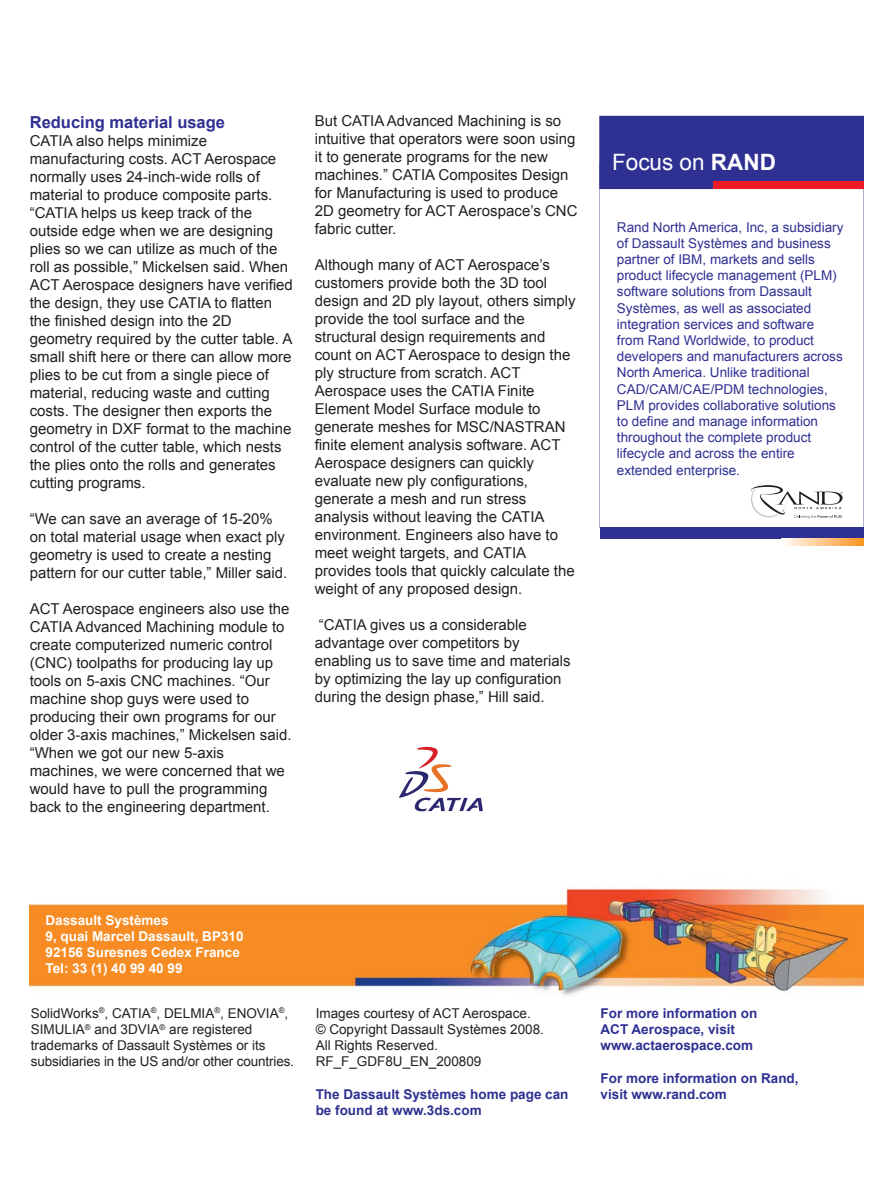
<style>
.page{position:relative;width:893px;height:1188px;background:#fff}
.page>*{position:absolute;margin:0;border:0;box-sizing:border-box;transform-origin:0 0}
.t1{font:22.5px "Arial";color:#fff}
.t2{font:700 16.5px "Arial";color:#2e3092}
.t3{font:15px/18px "Arial";color:#231f20}
.t4{font:13.5px/16.2px "Arial";color:#2e3092}
.t5{font:13.5px/16.2px "Arial";color:#231f20}
.t6{font:700 13.5px/16.2px "Arial";color:#2e3092}
.t7{font:700 13.5px/16.2px "Arial";color:#fff}
.s1{font-weight:700}
</style>
<div class="page">
<img style="left:30px;top:885px;width:833px;height:111px">
<svg style="left:399px;top:747px;width:84px;height:64px"></svg>
<svg style="left:600px;top:189px;width:264px;height:339px"></svg>
<div style="left:600px;top:528px;width:263px;height:11px;background:#2e3092"></div>
<svg style="left:786px;top:539px;width:77px;height:6px"></svg>
<div style="left:600px;top:116px;width:263px;height:73px;background:#2e3092"></div>
<div style="left:713px;top:181px;width:150px;height:8px;background:#ed1c24"></div>
<div style="left:748px;top:479px;width:100px;height:46px;background:#fff"></div>
<svg style="left:751px;top:482px;width:91px;height:37px"></svg>
<p class="t2" style="left:30px;top:113px;width:197px">Reducing material usage</p>
<p class="t3" style="left:30px;top:131px;width:265px">CATIA also helps minimize manufacturing costs. ACT Aerospace normally uses 24-inch-wide rolls of material to produce composite parts. “CATIA helps us keep track of the outside edge when we are designing plies so we can utilize as much of the roll as possible,” Mickelsen said. When ACT Aerospace designers have verified the design, they use CATIA to flatten the finished design into the 2D geometry required by the cutter table. A small shift here or there can allow more plies to be cut from a single piece of material, reducing waste and cutting costs. The designer then exports the geometry in DXF format to the machine control of the cutter table, which nests the plies onto the rolls and generates cutting programs.</p>
<p class="t3" style="left:30px;top:509px;width:259px">“We can save an average of 15-20% on total material usage when exact ply geometry is used to create a nesting pattern for our cutter table,” Miller said.</p>
<p class="t3" style="left:30px;top:599px;width:263px">ACT Aerospace engineers also use the CATIA Advanced Machining module to create computerized numeric control (CNC) toolpaths for producing lay up tools on 5-axis CNC machines. “Our machine shop guys were used to producing their own programs for our older 3-axis machines,” Mickelsen said. “When we got our new 5-axis machines, we were concerned that we would have to pull the programming back to the engineering department.</p>
<p class="t3" style="left:315px;top:112px;width:264px">But CATIA Advanced Machining is so intuitive that operators were soon using it to generate programs for the new machines.” CATIA Composites Design for Manufacturing is used to produce 2D geometry for ACT Aerospace’s CNC fabric cutter.</p>
<p class="t3" style="left:315px;top:256px;width:262px">Although many of ACT Aerospace’s customers provide both the 3D tool design and 2D ply layout, others simply provide the tool surface and the structural design requirements and count on ACT Aerospace to design the ply structure from scratch. ACT Aerospace uses the CATIA Finite Element Model Surface module to generate meshes for MSC/NASTRAN finite element analysis software. ACT Aerospace designers can quickly evaluate new ply configurations, generate a mesh and run stress analysis without leaving the CATIA environment. Engineers also have to meet weight targets, and CATIA provides tools that quickly calculate the weight of any proposed design.</p>
<p class="t3" style="left:315px;top:616px;width:257px">“CATIA gives us a considerable advantage over competitors by enabling us to save time and materials by optimizing the lay up configuration during the design phase,” Hill said.</p>
<h1 class="t1" style="left:612px;top:150px;width:165px">Focus on <span class="s1">RAND</span></h1>
<p class="t4" style="left:617px;top:219px;width:228px">Rand North America, Inc, a subsidiary of Dassault Systèmes and business partner of IBM, markets and sells product lifecycle management (PLM) software solutions from Dassault Systèmes, as well as associated integration services and software from Rand Worldwide, to product developers and manufacturers across North America. Unlike traditional CAD/CAM/CAE/PDM technologies, PLM provides collaborative solutions to define and manage information throughout the complete product lifecycle and across the entire extended enterprise.</p>
<p class="t7" style="left:45px;top:912px;width:200px">Dassault Systèmes<br>9, quai Marcel Dassault, BP310<br>92156 Suresnes Cedex France<br>Tel: 33 (1) 40 99 40 99</p>
<p class="t5" style="left:31px;top:1005px;width:265px">SolidWorks<sup>®</sup>, CATIA<sup>®</sup>, DELMIA<sup>®</sup>, ENOVIA<sup>®</sup>, SIMULIA<sup>®</sup> and 3DVIA<sup>®</sup> are registered trademarks of Dassault Systèmes or its subsidiaries in the US and/or other countries.</p>
<p class="t5" style="left:316px;top:1005px;width:230px">Images courtesy of ACT Aerospace. © Copyright Dassault Systèmes 2008.<br>All Rights Reserved.<br>RF_F_GDF8U_EN_200809</p>
<p class="t6" style="left:316px;top:1086px;width:254px">The Dassault Systèmes home page can be found at www.3ds.com</p>
<p class="t6" style="left:601px;top:1005px;width:158px">For more information on<br>ACT Aerospace, visit www.actaerospace.com</p>
<p class="t6" style="left:601px;top:1070px;width:200px">For more information on Rand, visit www.rand.com</p>
</div>
